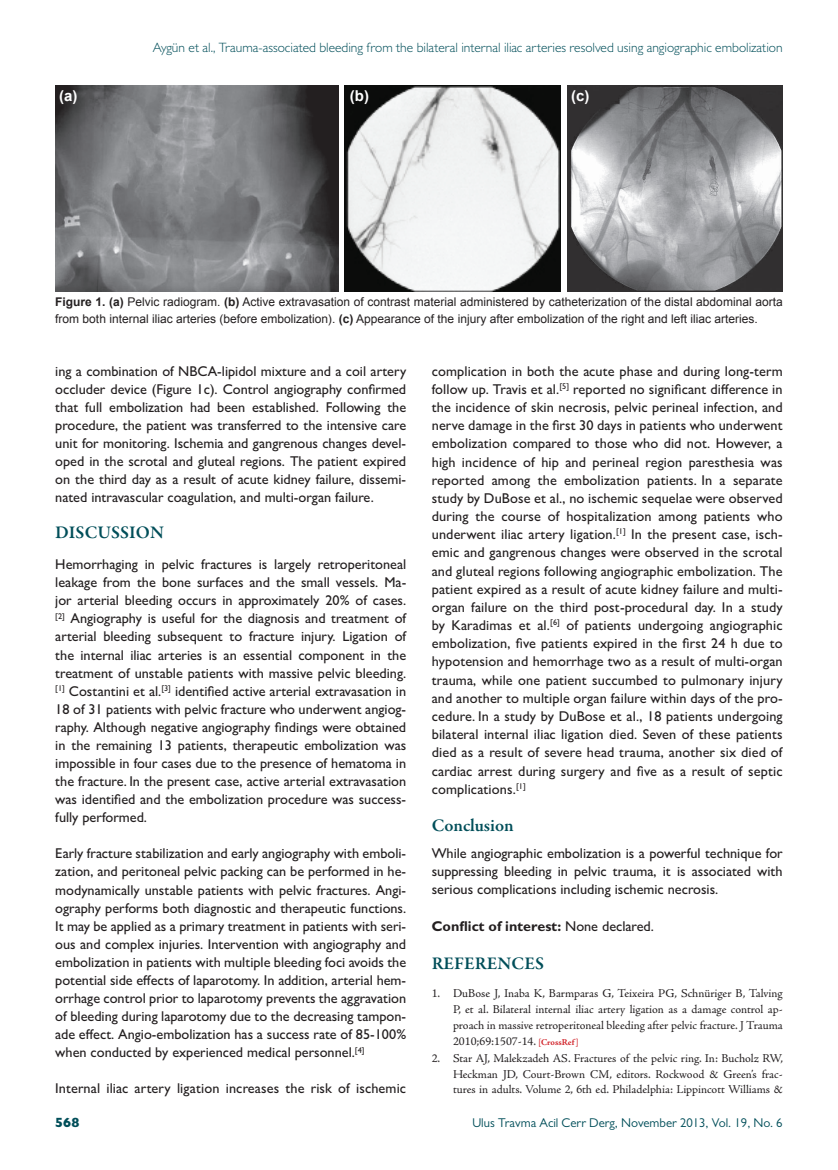
<style>
.page{position:relative;width:838px;height:1170px;background:#fff}
.page>*{position:absolute;margin:0;border:0;box-sizing:border-box;transform-origin:0 0}
.t1{font:600 18px "Garamond Premr Pro";color:#004e59}
.t2{font:700 15px "Arial";color:#fff}
.t3{font:500 14.25px/18px "Gill Sans MT Pro";color:#231f20;text-align:justify}
.t4{font:700 14.25px "Gill Sans MT Pro";color:#231f20}
.t5{font:300 13.5px "Gill Sans MT Pro";color:#004e59}
.t6{font:800 13.5px "Gill Sans MT Pro";color:#004e59}
.t7{font:12.75px "Gill Sans MT Pro";color:#004e59}
.t8{font:12px/15.8px "Adobe Jenson Pro";color:#231f20;text-align:justify}
.t9{font:12px/16.5px "Arial";color:#231f20}
.s1{font-weight:700}
.s2{font-weight:500}
.s3{font-weight:700;font-size:9px;color:#d1232a}
</style>
<div class="page">
<img style="left:55px;top:85px;width:283px;height:206px">
<img style="left:345px;top:85px;width:216px;height:206px">
<img style="left:567px;top:85px;width:215px;height:206px">
<p class="t5" style="left:153px;top:39px;width:631px">Aygün et al., Trauma-associated bleeding from the bilateral internal iliac arteries resolved using angiographic embolization</p>
<p class="t2" style="left:59px;top:88px;width:20px">(a)</p>
<p class="t2" style="left:350px;top:88px;width:21px">(b)</p>
<p class="t2" style="left:571px;top:88px;width:20px">(c)</p>
<p class="t9" style="left:55px;top:294px;width:729px"><span class="s1">Figure 1. (a)</span> Pelvic radiogram. <span class="s1">(b)</span> Active extravasation of contrast material administered by catheterization of the distal abdominal aorta from both internal iliac arteries (before embolization). <span class="s1">(c)</span> Appearance of the injury after embolization of the right and left iliac arteries.</p>
<p class="t3" style="left:55px;top:361px;width:352px">ing a combination of NBCA-lipidol mixture and a coil artery occluder device (Figure 1c). Control angiography confirmed that full embolization had been established. Following the procedure, the patient was transferred to the intensive care unit for monitoring. Ischemia and gangrenous changes devel&shy;oped in the scrotal and gluteal regions. The patient expired on the third day as a result of acute kidney failure, dissemi&shy;nated intravascular coagulation, and multi-organ failure.</p>
<p class="t1" style="left:55px;top:521px;width:110px">DISCUSSION</p>
<p class="t3" style="left:55px;top:555px;width:352px">Hemorrhaging in pelvic fractures is largely retroperitoneal leakage from the bone surfaces and the small vessels. Ma&shy;jor arterial bleeding occurs in approximately 20% of cases. <sup>[2]</sup> Angiography is useful for the diagnosis and treatment of arterial bleeding subsequent to fracture injury. Ligation of the internal iliac arteries is an essential component in the treatment of unstable patients with massive pelvic bleeding. <sup>[1]</sup> Costantini et al.<sup>[3]</sup> identified active arterial extravasation in 18 of 31 patients with pelvic fracture who underwent angiog&shy;raphy. Although negative angiography findings were obtained in the remaining 13 patients, therapeutic embolization was impossible in four cases due to the presence of hematoma in the fracture. In the present case, active arterial extravasation was identified and the embolization procedure was success&shy;fully performed.</p>
<p class="t3" style="left:55px;top:844px;width:352px">Early fracture stabilization and early angiography with emboli&shy;zation, and peritoneal pelvic packing can be performed in he&shy;modynamically unstable patients with pelvic fractures. Angi&shy;ography performs both diagnostic and therapeutic functions.<br>It may be applied as a primary treatment in patients with seri&shy;ous and complex injuries. Intervention with angiography and embolization in patients with multiple bleeding foci avoids the potential side effects of laparotomy. In addition, arterial hem&shy;orrhage control prior to laparotomy prevents the aggravation of bleeding during laparotomy due to the decreasing tampon&shy;ade effect. Angio-embolization has a success rate of 85-100% when conducted by experienced medical personnel.<sup>[4]</sup></p>
<p class="t3" style="left:55px;top:1079px;width:352px">Internal iliac artery ligation increases the risk of ischemic</p>
<p class="t3" style="left:432px;top:361px;width:352px">complication in both the acute phase and during long-term follow up. Travis et al.<sup>[5]</sup> reported no significant difference in the incidence of skin necrosis, pelvic perineal infection, and nerve damage in the first 30 days in patients who underwent embolization compared to those who did not. However, a high incidence of hip and perineal region paresthesia was reported among the embolization patients. In a separate study by DuBose et al., no ischemic sequelae were observed during the course of hospitalization among patients who underwent iliac artery ligation.<sup>[1]</sup> In the present case, isch&shy;emic and gangrenous changes were observed in the scrotal and gluteal regions following angiographic embolization. The patient expired as a result of acute kidney failure and multi&shy;organ failure on the third post-procedural day. In a study by Karadimas et al.<sup>[6]</sup> of patients undergoing angiographic embolization, five patients expired in the first 24 h due to hypotension and hemorrhage two as a result of multi-organ trauma, while one patient succumbed to pulmonary injury and another to multiple organ failure within days of the pro&shy;cedure. In a study by DuBose et al., 18 patients undergoing bilateral internal iliac ligation died. Seven of these patients died as a result of severe head trauma, another six died of cardiac arrest during surgery and five as a result of septic complications.<sup>[1]</sup></p>
<p class="t1" style="left:432px;top:814px;width:83px">Conclusion</p>
<p class="t3" style="left:432px;top:843px;width:352px">While angiographic embolization is a powerful technique for suppressing bleeding in pelvic trauma, it is associated with serious complications including ischemic necrosis.</p>
<p class="t4" style="left:432px;top:916px;width:224px">Conflict of interest: <span class="s2">None declared.</span></p>
<p class="t1" style="left:432px;top:952px;width:114px">REFERENCES</p>
<p class="t8" style="left:453px;top:985px;width:331px;text-indent:-21px">1. DuBose J, Inaba K, Barmparas G, Teixeira PG, Schnüriger B, Talving P, et al. Bilateral internal iliac artery ligation as a damage control ap&shy;proach in massive retroperitoneal bleeding after pelvic fracture. J Trauma 2010;69:1507-14. <span class="s3">[CrossRef ]</span></p>
<p class="t8" style="left:453px;top:1050px;width:331px;text-indent:-21px">2. Star AJ, Malekzadeh AS. Fractures of the pelvic ring. In: Bucholz RW, Heckman JD, Court-Brown CM, editors. Rockwood &amp; Green’s frac&shy;tures in adults. Volume 2, 6th ed. Philadelphia: Lippincott Williams &amp;</p>
<p class="t6" style="left:55px;top:1114px;width:26px">568</p>
<p class="t7" style="left:472px;top:1115px;width:312px">Ulus Travma Acil Cerr Derg, November 2013, Vol. 19, No. 6</p>
</div>
